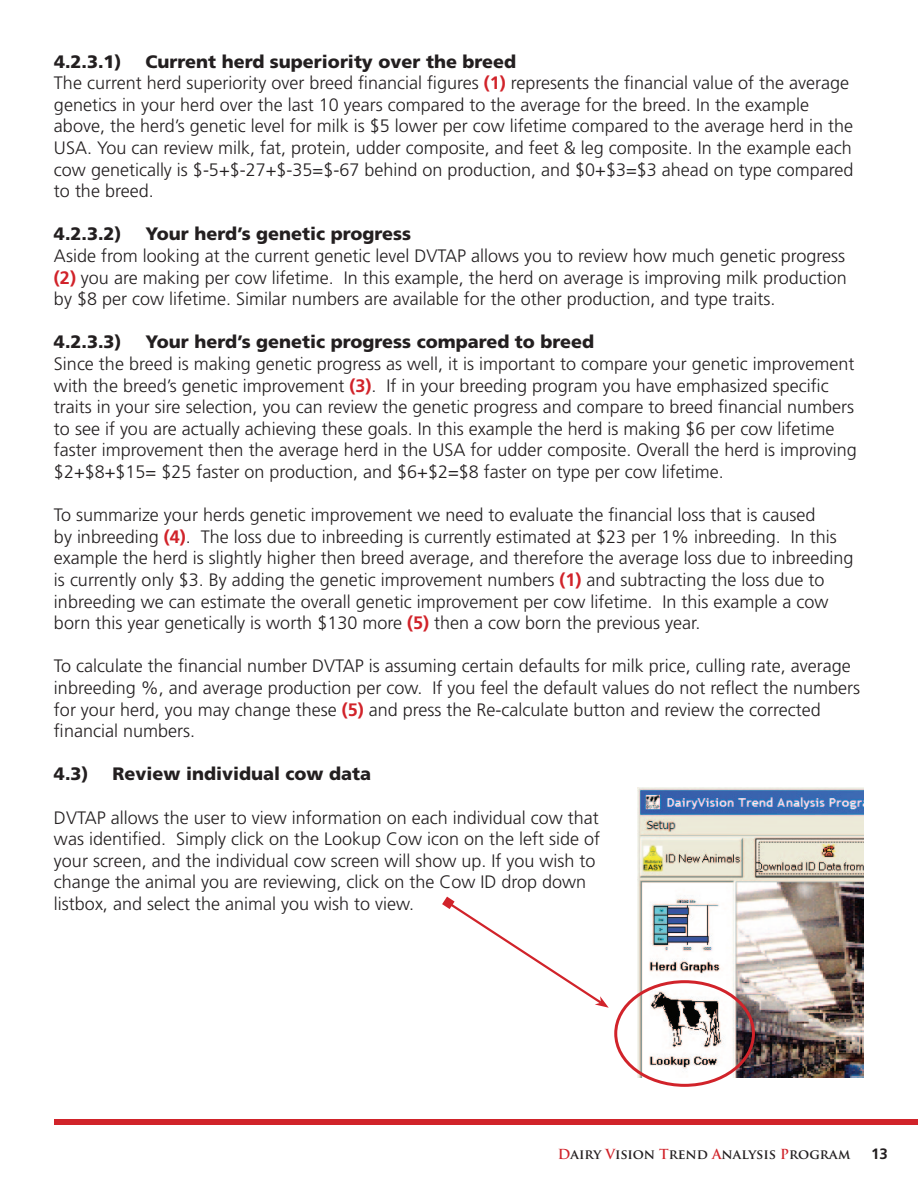
<style>
.page{position:relative;width:918px;height:1188px;background:#fff}
.page>*{position:absolute;margin:0;border:0;box-sizing:border-box;transform-origin:0 0}
.t1{font:300 18px/21.6px "Frutiger LT Std";color:#231f20}
.t2{font:900 18px "Frutiger LT Std";color:#231f20}
.t3{font:700 15px "Frutiger LT Std";color:#231f20}
.t4{font:700 13.5px "Trajan Pro";color:#231f20}
.s1{font-weight:900}
.s2{font-weight:900;color:#fff}
.s3{font-weight:700;color:#d1232a}
.s4{color:#fff}
.s5{color:#d1232a}
</style>
<div class="page">
<div style="left:54px;top:1119px;width:864px;height:6px;background:#d1232a"></div>
<img style="left:637px;top:788px;width:227px;height:290px">
<div style="left:614px;top:980px;width:141px;height:107px;border:3px solid #d1232a;border-radius:50%"></div>
<svg style="left:442px;top:897px;width:167px;height:111px"></svg>
<p class="t1" style="left:54px;top:51px;width:801px"><span class="s1">4.2.3.1)</span><span class="s2">----</span><span class="s1">Current herd superiority over the breed<br></span>The current herd superiority over breed financial figures <span class="s3">(1)</span> represents the financial value of the average genetics in your herd over the last 10 years compared to the average for the breed. In the example above, the herd’s genetic level for milk is $5 lower per cow lifetime compared to the average herd in the USA. You can review milk, fat, protein, udder composite, and feet &amp; leg composite. In the example each cow genetically is $-5+$-27+$-35=$-67 behind on production, and $0+$3=$3 ahead on type compared to the breed.</p>
<p class="t1" style="left:54px;top:224px;width:794px"><span class="s1">4.2.3.2)</span><span class="s2">----</span><span class="s1">Your herd’s genetic progress<br></span>Aside from looking at the current genetic level DVTAP allows you to review how much genetic progress <span class="s3">(2)</span> you are making per cow lifetime. In this example, the herd on average is improving milk production by $8 per cow lifetime. Similar numbers are available for the other production, and type traits.</p>
<p class="t1" style="left:54px;top:332px;width:804px"><span class="s1">4.2.3.3)</span><span class="s2">----</span><span class="s1">Your herd’s genetic progress compared to breed<br></span>Since the breed is making genetic progress as well, it is important to compare your genetic improvement with the breed’s genetic improvement <span class="s3">(3)</span>. If in your breeding program you have emphasized specific traits in your sire selection, you can review the genetic progress and compare to breed financial numbers to see if you are actually achieving these goals. In this example the herd is making $6 per cow lifetime faster improvement then the average herd in the USA for udder composite. Overall the herd is improving $2+$8+$15= $25 faster on production, and $6+$2=$8 faster on type per cow lifetime.</p>
<p class="t1" style="left:54px;top:504px;width:801px">To summarize your herds genetic improvement we need to evaluate the financial loss that is caused<br>by inbreeding <span class="s3">(4)</span>. The loss due to inbreeding is currently estimated at $23 per 1% inbreeding. In this example the herd is slightly higher then breed average, and therefore the average loss due to inbreeding is currently only $3. By adding the genetic improvement numbers <span class="s3">(1)</span> and subtracting the loss due to inbreeding we can estimate the overall genetic improvement per cow lifetime. In this example a cow born this year genetically is worth $130 more <span class="s3">(5)</span> then a cow born the previous year.</p>
<p class="t1" style="left:54px;top:656px;width:808px">To calculate the financial number DVTAP is assuming certain defaults for milk price, culling rate, average inbreeding %, and average production per cow. If you feel the default values do not reflect the numbers for your herd, you may change these <span class="s3">(5)</span> and press the Re-calculate button and review the corrected financial numbers.</p>
<p class="t2" style="left:54px;top:763px;width:319px">4.3)<span class="s4">----</span>Review individual cow data</p>
<p class="t1" style="left:54px;top:807px;width:548px">DVTAP allows the user to view information on each individual cow that was identified. Simply click on the Lookup Cow icon on the left side of your screen, and the individual cow screen will show up. If you wish to change the animal you are reviewing, click on the Cow ID drop down listbox, and select the animal you wish to view.</p>
<p class="t4" style="left:558px;top:1145px;width:294px"><span class="s5">D</span>airy <span class="s5">V</span>ision <span class="s5">T</span>rend <span class="s5">A</span>nalysis <span class="s5">P</span>rogram</p>
<p class="t3" style="left:871px;top:1145px;width:18px">13</p>
</div>
